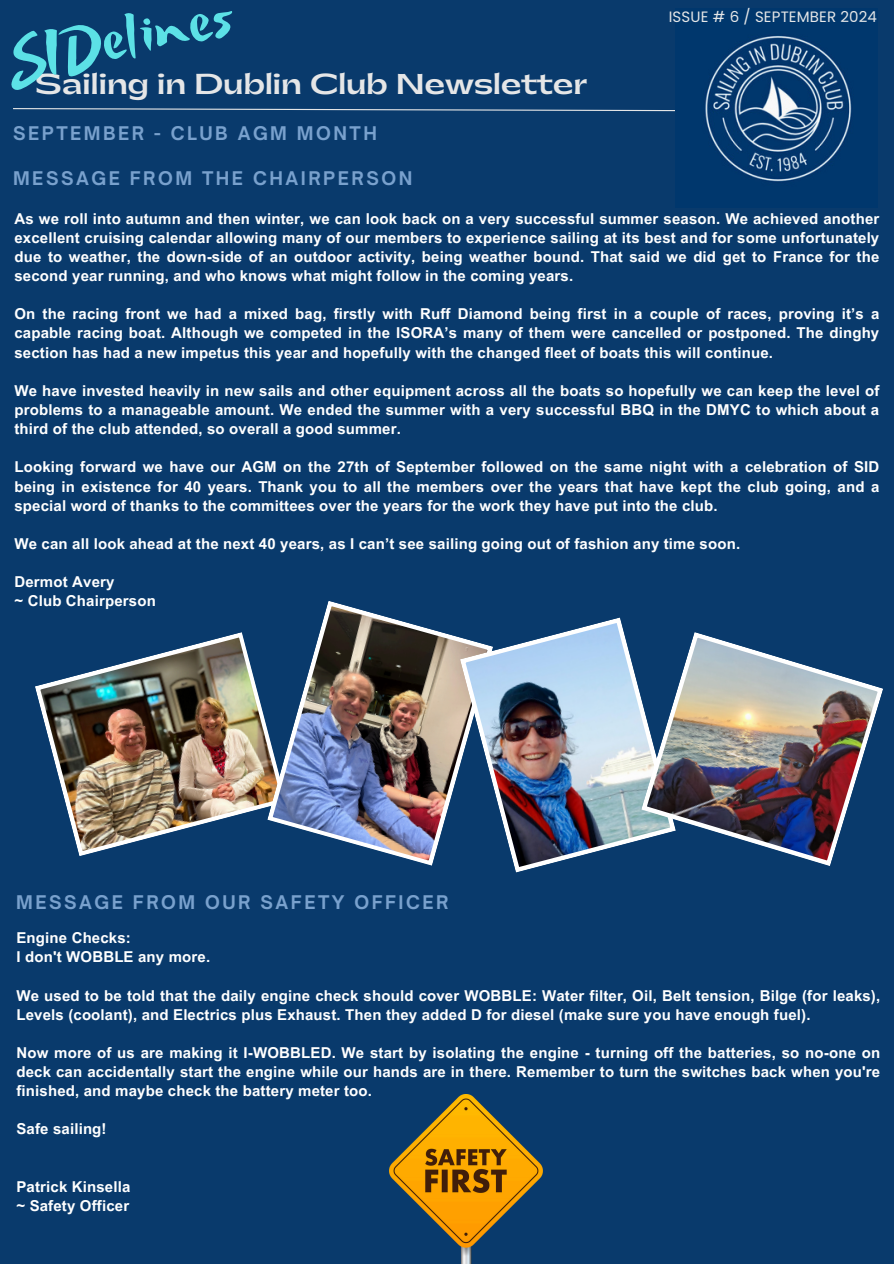
<style>
.page{position:relative;width:894px;height:1264px;background:#fff}
.page>*{position:absolute;margin:0;border:0;box-sizing:border-box;transform-origin:0 0}
.t1{font:63px "Beach Resort";color:#5ce1e6}
.t2{font:700 27px "Gatwick";color:#e5e6e7}
.t3{font:700 18px "Open Sauce One";letter-spacing:.14em;color:#79a1cd}
.t4{font:700 15px/19.2px "Arial MT Pro";letter-spacing:.01em;color:#fff;text-align:justify}
.t5{font:15px "Poppins";letter-spacing:.01em;color:#e5e6e7}
</style>
<div class="page">
<div style="left:0;top:0;width:893px;height:1263px;background:#093a6c"></div>
<svg style="left:13px;top:108px;width:662px;height:4px"></svg>
<img style="left:705px;top:35px;width:146px;height:147px">
<img style="left:35px;top:632px;width:232px;height:224px">
<img style="left:267px;top:601px;width:193px;height:264px">
<img style="left:460px;top:617px;width:181px;height:255px">
<img style="left:641px;top:632px;width:242px;height:234px">
<img style="left:389px;top:1094px;width:153px;height:169px">
<p class="t1" style="left:-1px;top:30px;width:233px;rotate:-12deg">SIDelines</p>
<p class="t2" style="left:35px;top:71px;width:554px">Sailing in Dublin Club Newsletter</p>
<p class="t5" style="left:668px;top:6px;width:210px">ISSUE # 6 / SEPTEMBER 2024</p>
<h4 class="t3" style="left:13px;top:122px;width:365px">SEPTEMBER - CLUB AGM MONTH</h4>
<p class="t3" style="left:13px;top:167px;width:401px">MESSAGE FROM THE CHAIRPERSON</p>
<h2 class="t4" style="left:14px;top:211px;width:866px">As we roll into autumn and then winter, we can look back on a very successful summer season. We achieved another excellent cruising calendar allowing many of our members to experience sailing at its best and for some unfortunately due to weather, the down-side of an outdoor activity, being weather bound. That said we did get to France for the second year running, and who knows what might follow in the coming years.</h2>
<h3 class="t4" style="left:14px;top:306px;width:866px">On the racing front we had a mixed bag, firstly with Ruff Diamond being first in a couple of races, proving it’s a capable racing boat. Although we competed in the ISORA’s many of them were cancelled or postponed. The dinghy section has had a new impetus this year and hopefully with the changed fleet of boats this will continue.</h3>
<h3 class="t4" style="left:14px;top:383px;width:866px">We have invested heavily in new sails and other equipment across all the boats so hopefully we can keep the level of problems to a manageable amount. We ended the summer with a very successful BBQ in the DMYC to which about a third of the club attended, so overall a good summer.</h3>
<p class="t4" style="left:14px;top:459px;width:866px">Looking forward we have our AGM on the 27th of September followed on the same night with a celebration of SID being in existence for 40 years. Thank you to all the members over the years that have kept the club going, and a special word of thanks to the committees over the years for the work they have put into the club.</p>
<p class="t4" style="left:14px;top:536px;width:727px">We can all look ahead at the next 40 years, as I can’t see sailing going out of fashion any time soon.</p>
<p class="t4" style="left:14px;top:574px;width:101px">Dermot Avery</p>
<p class="t4" style="left:14px;top:593px;width:143px">~ Club Chairperson</p>
<h3 class="t3" style="left:16px;top:890px;width:434px">MESSAGE FROM OUR SAFETY OFFICER</h3>
<p class="t4" style="left:16px;top:930px;width:116px">Engine Checks:</p>
<p class="t4" style="left:16px;top:949px;width:195px">I don't WOBBLE any more.</p>
<p class="t4" style="left:16px;top:987px;width:865px">We used to be told that the daily engine check should cover WOBBLE: Water filter, Oil, Belt tension, Bilge (for leaks),<br>Levels (coolant), and Electrics plus Exhaust. Then they added D for diesel (make sure you have enough fuel).</p>
<p class="t4" style="left:16px;top:1044px;width:865px">Now more of us are making it I-WOBBLED. We start by isolating the engine - turning off the batteries, so no-one on deck can accidentally start the engine while our hands are in there. Remember to turn the switches back when you're finished, and maybe check the battery meter too.</p>
<p class="t4" style="left:16px;top:1121px;width:92px">Safe sailing!</p>
<p class="t4" style="left:16px;top:1178px;width:115px">Patrick Kinsella</p>
<p class="t4" style="left:16px;top:1197px;width:114px">~ Safety Officer</p>
</div>
